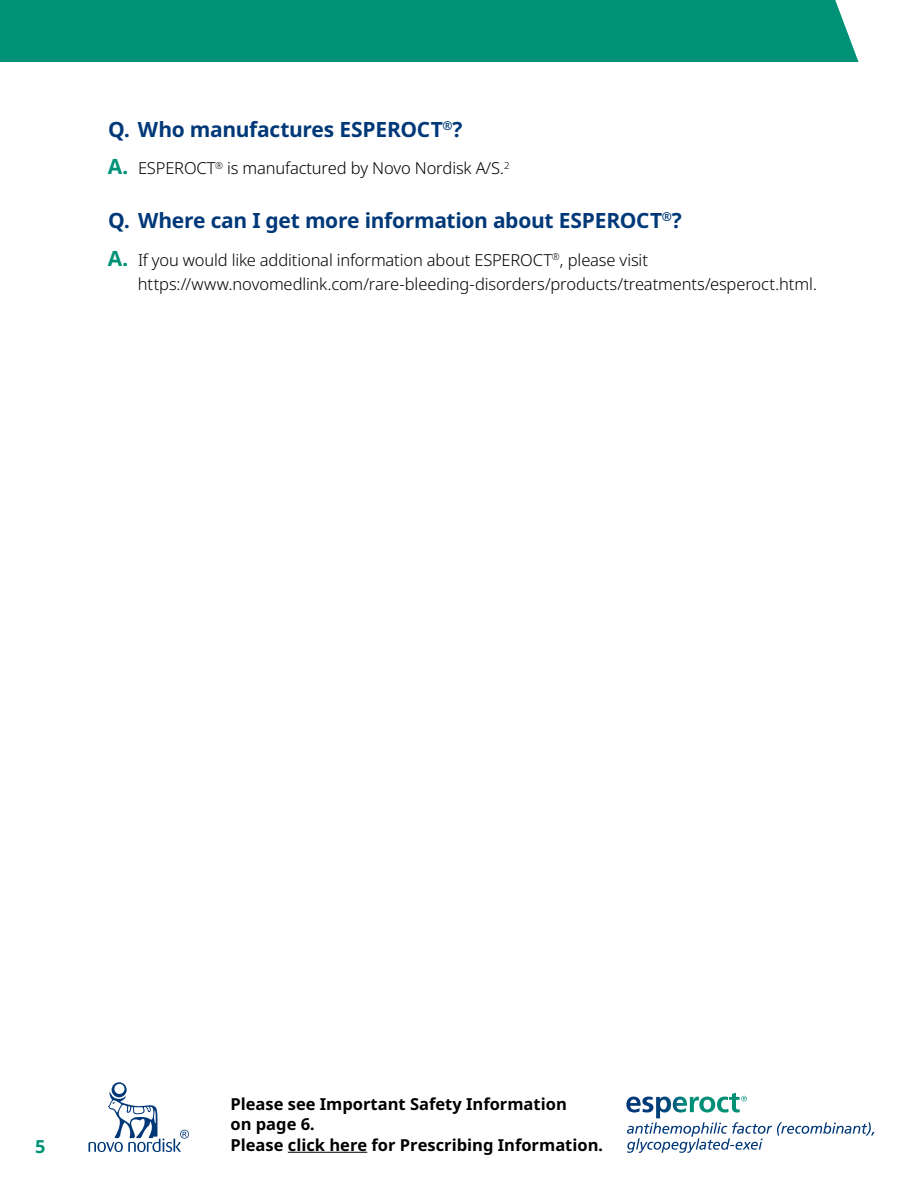
<style>
.page{position:relative;width:918px;height:1188px;background:#fff}
.page>*{position:absolute;margin:0;border:0;box-sizing:border-box;transform-origin:0 0}
.t1{font:700 21px "Apis For Office";letter-spacing:-.015em;color:#003878}
.t2{font:700 18px "Apis For Office";color:#009277}
.t3{font:300 16.5px/24px "Apis For Office";letter-spacing:-.01em;color:#000}
.t4{font:700 16.5px/20.2px "Apis For Office";color:#000}
.s1{font-weight:700;font-size:21px;color:#009277}
</style>
<div class="page">
<svg style="left:88px;top:1082px;width:101px;height:70px"></svg>
<div style="left:0;top:0;width:859px;height:62px;background:#009277"></div>
<svg style="left:626px;top:1093px;width:249px;height:60px"></svg>
<hr style="left:288px;top:1152px;width:79px;height:1px;background:#000">
<p class="t1" style="left:108px;top:114px;width:356px">Q. Who manufactures ESPEROCT<sup>®</sup>?</p>
<p class="t3" style="left:108px;top:157px;width:403px"><span class="s1">A.</span> ESPEROCT<sup>®</sup> is manufactured by Novo Nordisk A/S.<sup>2</sup></p>
<p class="t1" style="left:108px;top:206px;width:575px">Q. Where can I get more information about ESPEROCT<sup>®</sup>?</p>
<p class="t3" style="left:138px;top:248px;width:681px;text-indent:-30px"><span class="s1">A.</span> If you would like additional information about ESPEROCT<sup>®</sup>, please visit https://www.novomedlink.com/rare-bleeding-disorders/products/treatments/esperoct.html.</p>
<p class="t2" style="left:35px;top:1134px;width:12px">5</p>
<p class="t4" style="left:231px;top:1094px;width:374px">Please see Important Safety Information<br>on page 6.<br>Please click here for Prescribing Information.</p>
</div>
